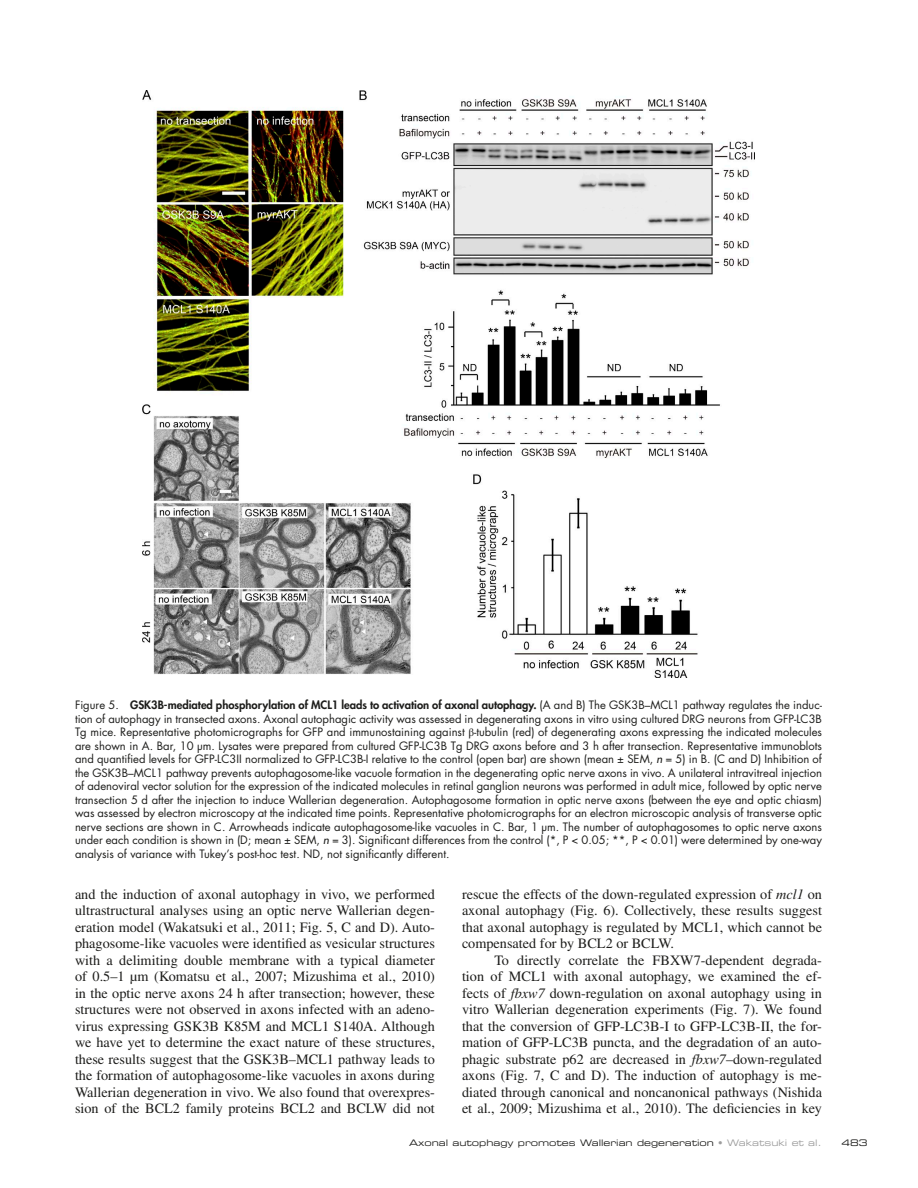
<style>
.page{position:relative;width:918px;height:1188px;background:#fff}
.page>*{position:absolute;margin:0;border:0;box-sizing:border-box;transform-origin:0 0}
.t1{font:14.25px/16.5px "Times LT Std";color:#1d1d1b;text-align:justify}
.t2{font:11.25px/13.5px "Futura Std";color:#1d1d1b;text-align:justify}
.t3{font:9px "Eurostile LT Std Ex 2";color:#1d1d1b}
.s1{font-weight:800}
.s2{font-family:"STIX General"}
.s3{font-weight:500;font-style:italic}
.s4{font-style:italic}
.s5{color:#9d9d9d}
</style>
<div class="page">
<img style="left:143px;top:90px;width:611px;height:588px">
<p class="t2" style="left:75px;top:699px;width:749px">Figure 5. <span class="s1">GSK3B-mediated phosphorylation of MCL1 leads to activation of axonal autophagy.</span> (A and B) The GSK3B–MCL1 pathway regulates the induc&shy;tion of autophagy in transected axons. Axonal autophagic activity was assessed in degenerating axons in vitro using cultured DRG neurons from GFP-LC3B Tg mice. Representative photomicrographs for GFP and immunostaining against <span class="s2">β</span>-tubulin (red) of degenerating axons expressing the indicated molecules are shown in A. Bar, 10 µm. Lysates were prepared from cultured GFP-LC3B Tg DRG axons before and 3 h after transection. Representative immunoblots and quantified levels for GFP-LC3II normalized to GFP-LC3B-I relative to the control (open bar) are shown (mean ± SEM, <span class="s3">n</span> = 5) in B. (C and D) Inhibition of the GSK3B–MCL1 pathway prevents autophagosome-like vacuole formation in the degenerating optic nerve axons in vivo. A unilateral intravitreal injection of adenoviral vector solution for the expression of the indicated molecules in retinal ganglion neurons was performed in adult mice, followed by optic nerve transection 5 d after the injection to induce Wallerian degeneration. Autophagosome formation in optic nerve axons (between the eye and optic chiasm) was assessed by electron microscopy at the indicated time points. Representative photomicrographs for an electron microscopic analysis of transverse optic nerve sections are shown in C. Arrowheads indicate autophagosome-like vacuoles in C. Bar, 1 µm. The number of autophagosomes to optic nerve axons under each condition is shown in (D; mean ± SEM, <span class="s3">n</span> = 3). Significant differences from the control (*, P &lt; 0.05; **, P &lt; 0.01) were determined by one-way analysis of variance with Tukey’s post-hoc test. ND, not significantly different.</p>
<p class="t1" style="left:75px;top:885px;width:362px">and the induction of axonal autophagy in vivo, we performed ultrastructural analyses using an optic nerve Wallerian degen&shy;eration model (Wakatsuki et al., 2011; Fig. 5, C and D). Auto&shy;phagosome-like vacuoles were identified as vesicular structures with a delimiting double membrane with a typical diameter of 0.5–1 µm (Komatsu et al., 2007; Mizushima et al., 2010) in the optic nerve axons 24 h after transection; however, these structures were not observed in axons infected with an adeno&shy;virus expressing GSK3B K85M and MCL1 S140A. Although we have yet to determine the exact nature of these structures, these results suggest that the GSK3B–MCL1 pathway leads to the formation of autophagosome-like vacuoles in axons during Wallerian degeneration in vivo. We also found that overexpres&shy;sion of the BCL2 family proteins BCL2 and BCLW did not</p>
<p class="t1" style="left:462px;top:885px;width:362px">rescue the effects of the down-regulated expression of <span class="s4">mcl1</span> on axonal autophagy (Fig. 6). Collectively, these results suggest that axonal autophagy is regulated by MCL1, which cannot be compensated for by BCL2 or BCLW.</p>
<p class="t1" style="left:462px;top:951px;width:362px;text-indent:32px">To directly correlate the FBXW7-dependent degrada&shy;tion of MCL1 with axonal autophagy, we examined the ef&shy;fects of <span class="s4">fbxw7</span> down-regulation on axonal autophagy using in vitro Wallerian degeneration experiments (Fig. 7). We found that the conversion of GFP-LC3B-I to GFP-LC3B-II, the for&shy;mation of GFP-LC3B puncta, and the degradation of an auto&shy;phagic substrate p62 are decreased in <span class="s4">fbxw7</span>–down-regulated axons (Fig. 7, C and D). The induction of autophagy is me&shy;diated through canonical and noncanonical pathways (Nishida et al., 2009; Mizushima et al., 2010). The deficiencies in key</p>
<p class="t3" style="left:409px;top:1136px;width:414px">Axonal autophagy promotes Wallerian degeneration <span class="s5">• Wakatsuki et al.</span></p>
<p class="t3" style="left:841px;top:1136px;width:28px">483</p>
</div>
